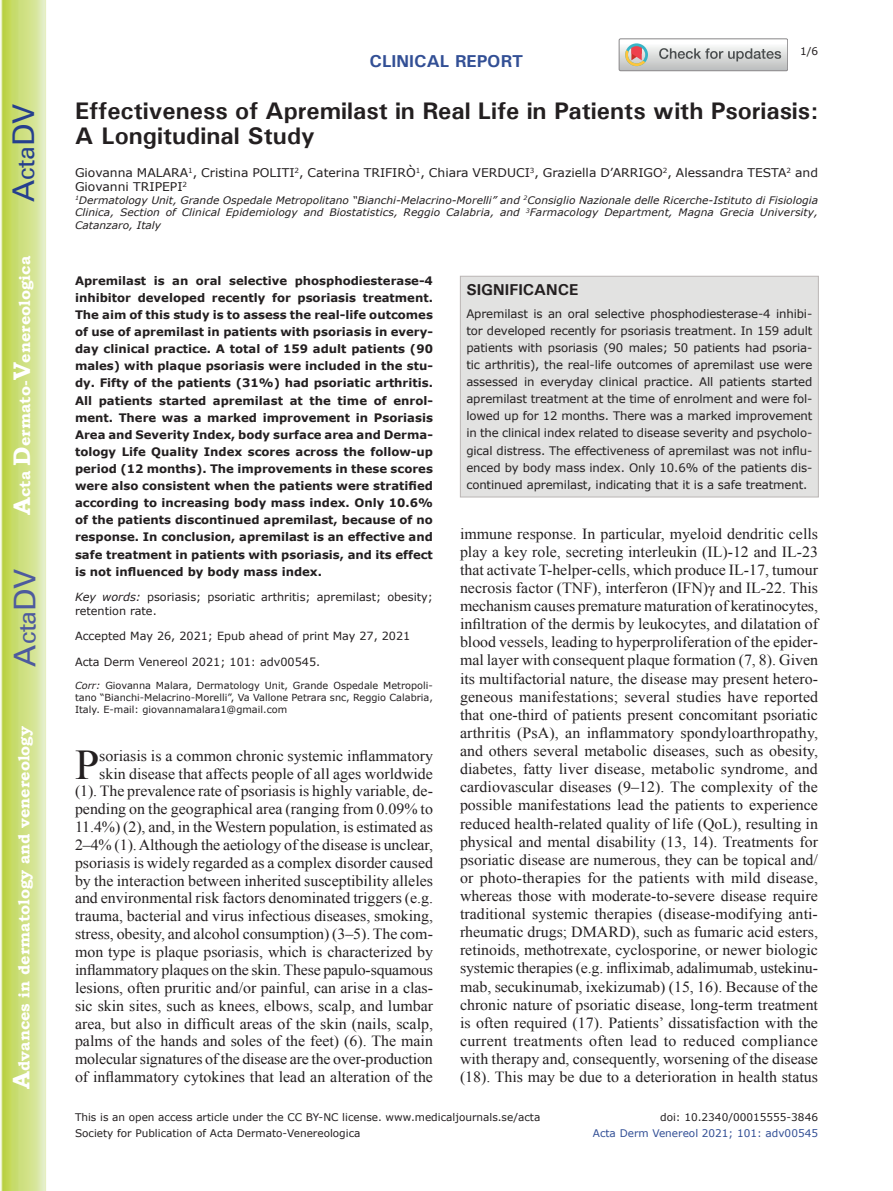
<style>
.page{position:relative;width:893px;height:1191px;background:#fff}
.page>*{position:absolute;margin:0;border:0;box-sizing:border-box;transform-origin:0 0}
.t1{font:42.45px "Times New Roman";color:#231f20}
.t2{font:30px "Univers";color:#4d5a9e}
.t3{font:30px "Univers";color:#253f8e}
.t4{font:700 24px/25.5px "Univers";color:#231f20}
.t5{font:700 17.25px "Univers";color:#324f95}
.t6{font:700 15.75px "Bookman Old Style";color:#fff}
.t7{font:700 15.75px "Univers";color:#231f20}
.t8{font:15.45px/18.1px "Times New Roman";color:#231f20;text-align:right}
.t9{font:12px/14.4px "Verdana";color:#231f20}
.t10{font:700 11.7px/17.1px "Verdana";color:#231f20;text-align:justify}
.t11{font:11.7px/17.1px "Verdana";letter-spacing:-.01em;color:#231f20;text-align:justify}
.t12{font:11.25px/13.5px "Verdana";color:#231f20}
.t13{font:10.5px "Verdana";color:#231f20}
.t14{font:10.5px "Verdana";color:#324f95}
.t15{font:italic 10.35px/12.8px "Verdana";letter-spacing:.005em;color:#231f20;text-align:justify}
.t16{font:9.75px/11.7px "Verdana";color:#231f20;text-align:justify}
.s1{font-size:24px}
.s2{font-style:italic}
</style>
<div class="page">
<svg style="left:1px;top:0;width:45px;height:1191px;background:#cfe084"></svg>
<svg style="left:619px;top:39px;width:169px;height:32px"></svg>
<div style="left:460px;top:276px;width:359px;height:221px;background:#e2e2e1;border:1px solid #bab5b4"></div>
<h2 class="t3" style="left:6px;top:202px;width:100px;rotate:-90deg">A<span class="s1">cta</span>DV</h2>
<p class="t6" style="left:15px;top:515px;width:260px;rotate:-90deg"><span class="s1">A</span>cta <span class="s1">D</span>ermato-<span class="s1">V</span>enereologica</p>
<h2 class="t2" style="left:7px;top:666px;width:100px;rotate:-90deg">A<span class="s1">cta</span>DV</h2>
<p class="t6" style="left:15px;top:1088px;width:364px;rotate:-90deg"><span class="s1">A</span>dvances in dermatology and venereology</p>
<p class="t5" style="left:370px;top:50px;width:155px">CLINICAL REPORT</p>
<p class="t13" style="left:800px;top:44px;width:20px">1/6</p>
<h3 class="t4" style="left:75px;top:97px;width:745px">Effectiveness of Apremilast in Real Life in Patients with Psoriasis:<br>A Longitudinal Study</h3>
<p class="t9" style="left:75px;top:165px;width:745px">Giovanna MALARA<sup>1</sup>, Cristina POLITI<sup>2</sup>, Caterina TRIFIRÒ<sup>1</sup>, Chiara VERDUCI<sup>3</sup>, Graziella D’ARRIGO<sup>2</sup>, Alessandra TESTA<sup>2</sup> and<br>Giovanni TRIPEPI<sup>2</sup></p>
<p class="t15" style="left:75px;top:194px;width:745px"><sup>1</sup>Dermatology Unit, Grande Ospedale Metropolitano “Bianchi-Melacrino-Morelli” and <sup>2</sup>Consiglio Nazionale delle Ricerche-Istituto di Fisiologia Clinica, Section of Clinical Epidemiology and Biostatistics, Reggio Calabria, and <sup>3</sup>Farmacology Department, Magna Grecia University, Catanzaro, Italy</p>
<p class="t10" style="left:75px;top:272px;width:359px">Apremilast is an oral selective phosphodiesterase-4 inhibitor developed recently for psoriasis treatment.<br>The aim of this study is to assess the real-life outcomes of use of apremilast in patients with psoriasis in every&shy;day clinical practice. A total of 159 adult patients (90 males) with plaque psoriasis were included in the stu&shy;dy. Fifty of the patients (31%) had psoriatic arthritis.<br>All patients started apremilast at the time of enrol&shy;ment. There was a marked improvement in Psoriasis Area and Severity Index, body surface area and Derma&shy;tology Life Quality Index scores across the follow-up period (12 months). The improvements in these scores were also consistent when the patients were stratified according to increasing body mass index. Only 10.6% of the patients discontinued apremilast, because of no response. In conclusion, apremilast is an effective and safe treatment in patients with psoriasis, and its effect is not influenced by body mass index.</p>
<p class="t12" style="left:75px;top:590px;width:359px"><span class="s2">Key words:</span> psoriasis; psoriatic arthritis; apremilast; obesity; retention rate.</p>
<p class="t12" style="left:75px;top:629px;width:337px">Accepted May 26, 2021; Epub ahead of print May 27, 2021</p>
<p class="t12" style="left:75px;top:655px;width:247px">Acta Derm Venereol 2021; 101: adv00545.</p>
<p class="t16" style="left:75px;top:680px;width:359px"><span class="s2">Corr:</span> Giovanna Malara, Dermatology Unit, Grande Ospedale Metropoli&shy;tano “Bianchi-Melacrino-Morelli”, Va Vallone Petrara snc, Reggio Calabria, Italy. E-mail: giovannamalara1@gmail.com</p>
<h1 class="t1" style="left:75px;top:735px;width:26px">P</h1>
<p class="t8" style="left:75px;top:746px;width:360px">soriasis is a common chronic systemic inflammatory skin disease that affects people of all ages worldwide (1). The prevalence rate of psoriasis is highly variable, de&shy;pending on the geographical area (ranging from 0.09% to 11.4%) (2), and, in the Western population, is estimated as 2–4% (1). Although the aetiology of the disease is unclear, psoriasis is widely regarded as a complex disorder caused by the interaction between inherited susceptibility alleles and environmental risk factors denominated triggers (e.g. trauma, bacterial and virus infectious diseases, smoking, stress, obesity, and alcohol consumption) (3–5). The com&shy;mon type is plaque psoriasis, which is characterized by inflammatory plaques on the skin. These papulo-squamous lesions, often pruritic and/or painful, can arise in a clas&shy;sic skin sites, such as knees, elbows, scalp, and lumbar area, but also in difficult areas of the skin (nails, scalp, palms of the hands and soles of the feet) (6). The main molecular signatures of the disease are the over-production of inflammatory cytokines that lead an alteration of the</p>
<p class="t7" style="left:466px;top:279px;width:114px">SIGNIFICANCE</p>
<p class="t11" style="left:466px;top:305px;width:348px">Apremilast is an oral selective phosphodiesterase-4 inhibi&shy;tor developed recently for psoriasis treatment. In 159 adult patients with psoriasis (90 males; 50 patients had psoria&shy;tic arthritis), the real-life outcomes of apremilast use were assessed in everyday clinical practice. All patients started apremilast treatment at the time of enrolment and were fol&shy;lowed up for 12 months. There was a marked improvement in the clinical index related to disease severity and psycholo&shy;gical distress. The effectiveness of apremilast was not influ&shy;enced by body mass index. Only 10.6% of the patients dis&shy;continued apremilast, indicating that it is a safe treatment.</p>
<p class="t8" style="left:460px;top:524px;width:360px;text-align:justify">immune response. In particular, myeloid dendritic cells play a key role, secreting interleukin (IL)-12 and IL-23 that activate T-helper-cells, which produce IL-17, tumour necrosis factor (TNF), interferon (IFN)γ and IL-22. This mechanism causes premature maturation of keratinocytes, infiltration of the dermis by leukocytes, and dilatation of blood vessels, leading to hyperproliferation of the epider&shy;mal layer with consequent plaque formation (7, 8). Given its multifactorial nature, the disease may present hetero&shy;geneous manifestations; several studies have reported that one-third of patients present concomitant psoriatic arthritis (PsA), an inflammatory spondyloarthropathy, and others several metabolic diseases, such as obesity, diabetes, fatty liver disease, metabolic syndrome, and cardiovascular diseases (9–12). The complexity of the possible manifestations lead the patients to experience reduced health-related quality of life (QoL), resulting in physical and mental disability (13, 14). Treatments for psoriatic disease are numerous, they can be topical and/ or photo-therapies for the patients with mild disease, whereas those with moderate-to-severe disease require traditional systemic therapies (disease-modifying anti&shy;rheumatic drugs; DMARD), such as fumaric acid esters, retinoids, methotrexate, cyclosporine, or newer biologic systemic therapies (e.g. infliximab, adalimumab, ustekinu&shy;mab, secukinumab, ixekizumab) (15, 16). Because of the chronic nature of psoriatic disease, long-term treatment is often required (17). Patients’ dissatisfaction with the current treatments often lead to reduced compliance with therapy and, consequently, worsening of the disease (18). This may be due to a deterioration in health status</p>
<p class="t13" style="left:75px;top:1110px;width:467px">This is an open access article under the CC BY-NC license. www.medicaljournals.se/acta</p>
<p class="t13" style="left:660px;top:1110px;width:159px">doi: 10.2340/00015555-3846</p>
<p class="t13" style="left:75px;top:1126px;width:287px">Society for Publication of Acta Dermato-Venereologica</p>
<p class="t14" style="left:593px;top:1126px;width:227px">Acta Derm Venereol 2021; 101: adv00545</p>
</div>
